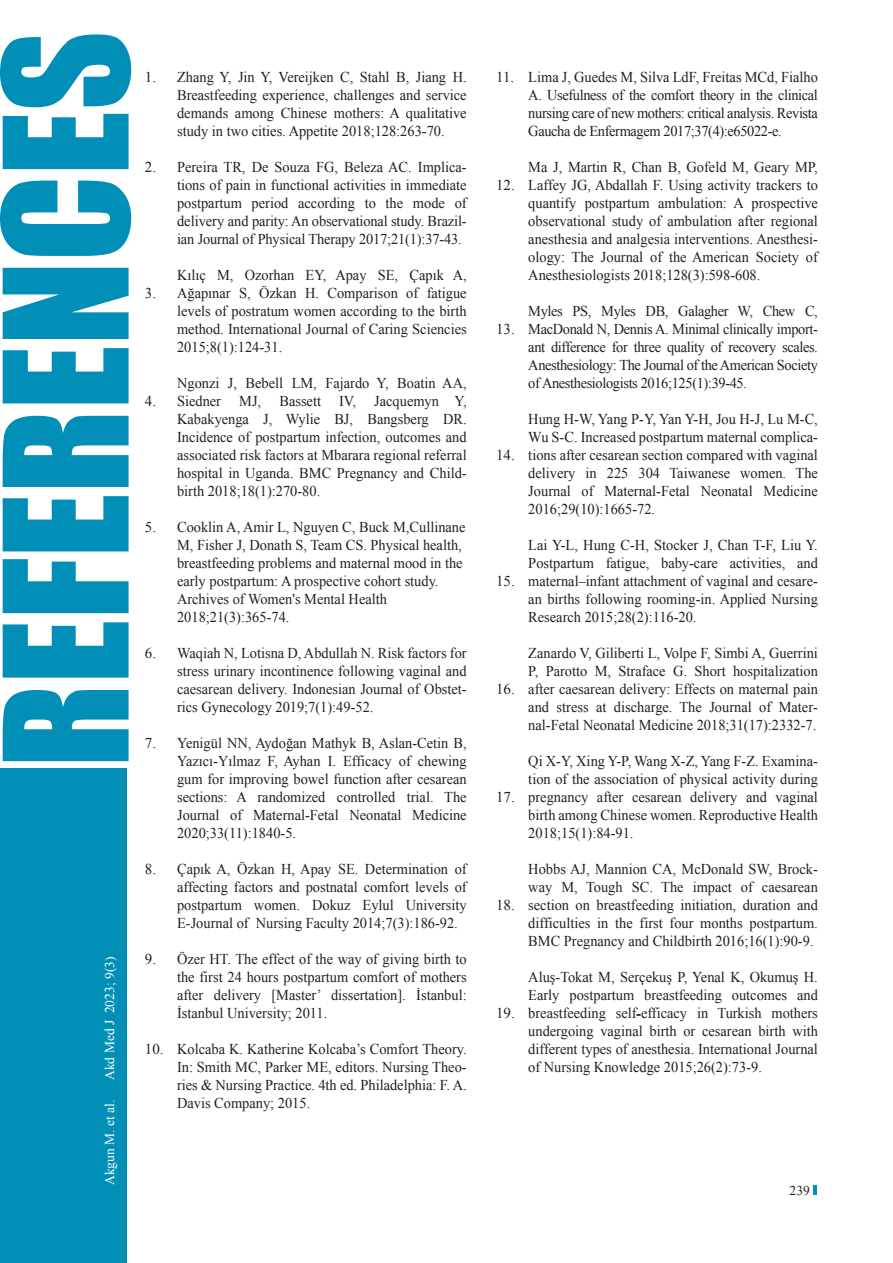
<style>
.page{position:relative;width:893px;height:1263px;background:#fff}
.page>*{position:absolute;margin:0;border:0;box-sizing:border-box;transform-origin:0 0}
.t1{font:15px/18px "Times New Roman";color:#231f20;text-align:justify;scale:.96 1}
.t2{font:15px "Times New Roman";color:#231f20}
.t3{font:13.5px "Times New Roman";letter-spacing:-.005em;color:#fff}
.t4{font:13.5px "Times New Roman";color:#231f20}
.s1{font-family:"Baskerville";font-weight:700}
</style>
<div class="page">
<div style="left:0;top:769px;width:127px;height:494px;background:#018fb8"></div>
<svg style="left:813px;top:1186px;width:4px;height:9px"></svg>
<svg style="left:3px;top:690px;width:126px;height:71px;background:#209cc0"></svg>
<svg style="left:3px;top:622px;width:126px;height:56px"></svg>
<svg style="left:3px;top:559px;width:126px;height:54px"></svg>
<svg style="left:3px;top:496px;width:126px;height:55px"></svg>
<svg style="left:3px;top:416px;width:126px;height:71px;background:#1f9cc0"></svg>
<svg style="left:3px;top:348px;width:126px;height:55px"></svg>
<svg style="left:3px;top:268px;width:126px;height:71px;background:#1c9bbf"></svg>
<svg style="left:0;top:181px;width:131px;height:75px"></svg>
<svg style="left:3px;top:114px;width:126px;height:55px"></svg>
<svg style="left:0;top:34px;width:131px;height:73px"></svg>
<p class="t3" style="left:101px;top:1080px;width:125px;rotate:-90deg">Akd Med J 2023; 9(3)</p>
<p class="t3" style="left:101px;top:1185px;width:87px;rotate:-90deg">Akgun M. et al.</p>
<p class="t2" style="left:145px;top:66px;width:13px">1.</p>
<p class="t2" style="left:145px;top:156px;width:13px">2.</p>
<p class="t2" style="left:145px;top:282px;width:13px">3.</p>
<p class="t2" style="left:145px;top:390px;width:13px">4.</p>
<p class="t2" style="left:145px;top:516px;width:13px">5.</p>
<p class="t2" style="left:145px;top:642px;width:13px">6.</p>
<p class="t2" style="left:145px;top:732px;width:13px">7.</p>
<p class="t2" style="left:145px;top:858px;width:13px">8.</p>
<p class="t2" style="left:145px;top:948px;width:13px">9.</p>
<p class="t2" style="left:145px;top:1038px;width:20px">10.</p>
<p class="t1" style="left:177px;top:67px;width:303px">Zhang Y, Jin Y, Vereijken C, Stahl B, Jiang H.<br>Breastfeeding experience, challenges and service demands among Chinese mothers: A qualitative study in two cities. Appetite 2018;128:263-70.</p>
<p class="t1" style="left:177px;top:157px;width:303px">Pereira TR, De Souza FG, Beleza AC. Implica&shy;tions of pain in functional activities in immediate postpartum period according to the mode of delivery and parity: An observational study. Brazil&shy;ian Journal of Physical Therapy 2017;21(1):37-43.</p>
<p class="t1" style="left:177px;top:265px;width:303px">Kılıç M, Ozorhan EY, Apay SE, Çapık A, Ağapınar S, Özkan H. Comparison of fatigue levels of postratum women according to the birth method. International Journal of Caring Sciencies 2015;8(1):124-31.</p>
<p class="t1" style="left:177px;top:373px;width:303px">Ngonzi J, Bebell LM, Fajardo Y, Boatin AA, Siedner MJ, Bassett IV, Jacquemyn Y, Kabakyenga J, Wylie BJ, Bangsberg DR.<br>Incidence of postpartum infection, outcomes and associated risk factors at Mbarara regional referral hospital in Uganda. BMC Pregnancy and Child&shy;birth 2018;18(1):270-80.</p>
<p class="t1" style="left:177px;top:517px;width:302px;text-align:left">Cooklin A, Amir L, Nguyen C, Buck M,Cullinane M, Fisher J, Donath S, Team CS. Physical health, breastfeeding problems and maternal mood in the early postpartum: A prospective cohort study.<br>Archives of Women's Mental Health 2018;21(3):365-74.</p>
<p class="t1" style="left:177px;top:643px;width:303px">Waqiah N, Lotisna D, Abdullah N. Risk factors for stress urinary incontinence following vaginal and caesarean delivery. Indonesian Journal of Obstet&shy;rics Gynecology 2019;7(1):49-52.</p>
<p class="t1" style="left:177px;top:733px;width:303px">Yenigül NN, Aydoğan Mathyk B, Aslan-Cetin B, Yazıcı-Yılmaz F, Ayhan I. Efficacy of chewing gum for improving bowel function after cesarean sections: A randomized controlled trial. The Journal of Maternal-Fetal Neonatal Medicine 2020;33(11):1840-5.</p>
<p class="t1" style="left:177px;top:859px;width:303px">Çapık A, Özkan H, Apay SE. Determination of affecting factors and postnatal comfort levels of postpartum women. Dokuz Eylul University E-Journal of Nursing Faculty 2014;7(3):186-92.</p>
<p class="t1" style="left:177px;top:949px;width:303px">Özer HT. The effect of the way of giving birth to the first 24 hours postpartum comfort of mothers after delivery [Master’ dissertation]. İstanbul:<br>İstanbul University; 2011.</p>
<p class="t1" style="left:177px;top:1039px;width:303px">Kolcaba K. Katherine Kolcaba’s Comfort Theory.<br>In: Smith MC, Parker ME, editors. Nursing Theo&shy;ries &amp; Nursing Practice. 4th ed. Philadelphia: F. A.<br>Davis Company; 2015.</p>
<p class="t2" style="left:496px;top:66px;width:20px">11.</p>
<p class="t2" style="left:496px;top:174px;width:20px">12.</p>
<p class="t2" style="left:496px;top:318px;width:20px">13.</p>
<p class="t2" style="left:496px;top:444px;width:20px">14.</p>
<p class="t2" style="left:496px;top:570px;width:20px">15.</p>
<p class="t2" style="left:496px;top:678px;width:20px">16.</p>
<p class="t2" style="left:496px;top:786px;width:20px">17.</p>
<p class="t2" style="left:496px;top:894px;width:20px">18.</p>
<p class="t2" style="left:496px;top:1002px;width:20px">19.</p>
<p class="t1" style="left:528px;top:67px;width:303px">Lima J, Guedes M, Silva LdF, Freitas MCd, Fialho A. Usefulness of the comfort theory in the clinical nursing care of new mothers: critical analysis. Revista Gaucha de Enfermagem 2017;37(4):e65022-e.</p>
<p class="t1" style="left:528px;top:157px;width:303px">Ma J, Martin R, Chan B, Gofeld M, Geary MP, Laffey JG, Abdallah F. Using activity trackers to quantify postpartum ambulation: A prospective observational study of ambulation after regional anesthesia and analgesia interventions. Anesthesi&shy;ology: The Journal of the American Society of Anesthesiologists 2018;128(3):598-608.</p>
<p class="t1" style="left:528px;top:301px;width:303px">Myles PS, Myles DB, Galagher W, Chew C, MacDonald N, Dennis A. Minimal clinically import&shy;ant difference for three quality of recovery scales.<br>Anesthesiology: The Journal of the American Society of Anesthesiologists 2016;125(1):39-45.</p>
<p class="t1" style="left:528px;top:409px;width:303px">Hung H-W, Yang P-Y, Yan Y-H, Jou H-J, Lu M-C, Wu S-C. Increased postpartum maternal complica&shy;tions after cesarean section compared with vaginal delivery in 225 304 Taiwanese women. The Journal of Maternal-Fetal Neonatal Medicine 2016;29(10):1665-72.</p>
<p class="t1" style="left:528px;top:535px;width:303px">Lai Y-L, Hung C-H, Stocker J, Chan T-F, Liu Y.<br>Postpartum fatigue, baby-care activities, and maternal–infant attachment of vaginal and cesare&shy;an births following rooming-in. Applied Nursing Research 2015;28(2):116-20.</p>
<p class="t1" style="left:528px;top:643px;width:303px">Zanardo V, Giliberti L, Volpe F, Simbi A, Guerrini P, Parotto M, Straface G. Short hospitalization after caesarean delivery: Effects on maternal pain and stress at discharge. The Journal of Mater&shy;nal-Fetal Neonatal Medicine 2018;31(17):2332-7.</p>
<p class="t1" style="left:528px;top:751px;width:303px">Qi X-Y, Xing Y-P, Wang X-Z, Yang F-Z. Examina&shy;tion of the association of physical activity during pregnancy after cesarean delivery and vaginal birth among Chinese women. Reproductive Health 2018;15(1):84-91.</p>
<p class="t1" style="left:528px;top:859px;width:303px">Hobbs AJ, Mannion CA, McDonald SW, Brock&shy;way M, Tough SC. The impact of caesarean section on breastfeeding initiation, duration and difficulties in the first four months postpartum.<br>BMC Pregnancy and Childbirth 2016;16(1):90-9.</p>
<p class="t1" style="left:528px;top:967px;width:303px">Aluş-Tokat M, Serçekuş P, Yenal K, Okumuş H.<br>Early postpartum breastfeeding outcomes and breastfeeding self<span class="s1">‐</span>efficacy in Turkish mothers undergoing vaginal birth or cesarean birth with different types of anesthesia. International Journal of Nursing Knowledge 2015;26(2):73-9.</p>
<p class="t4" style="left:790px;top:1181px;width:22px">239</p>
</div>
